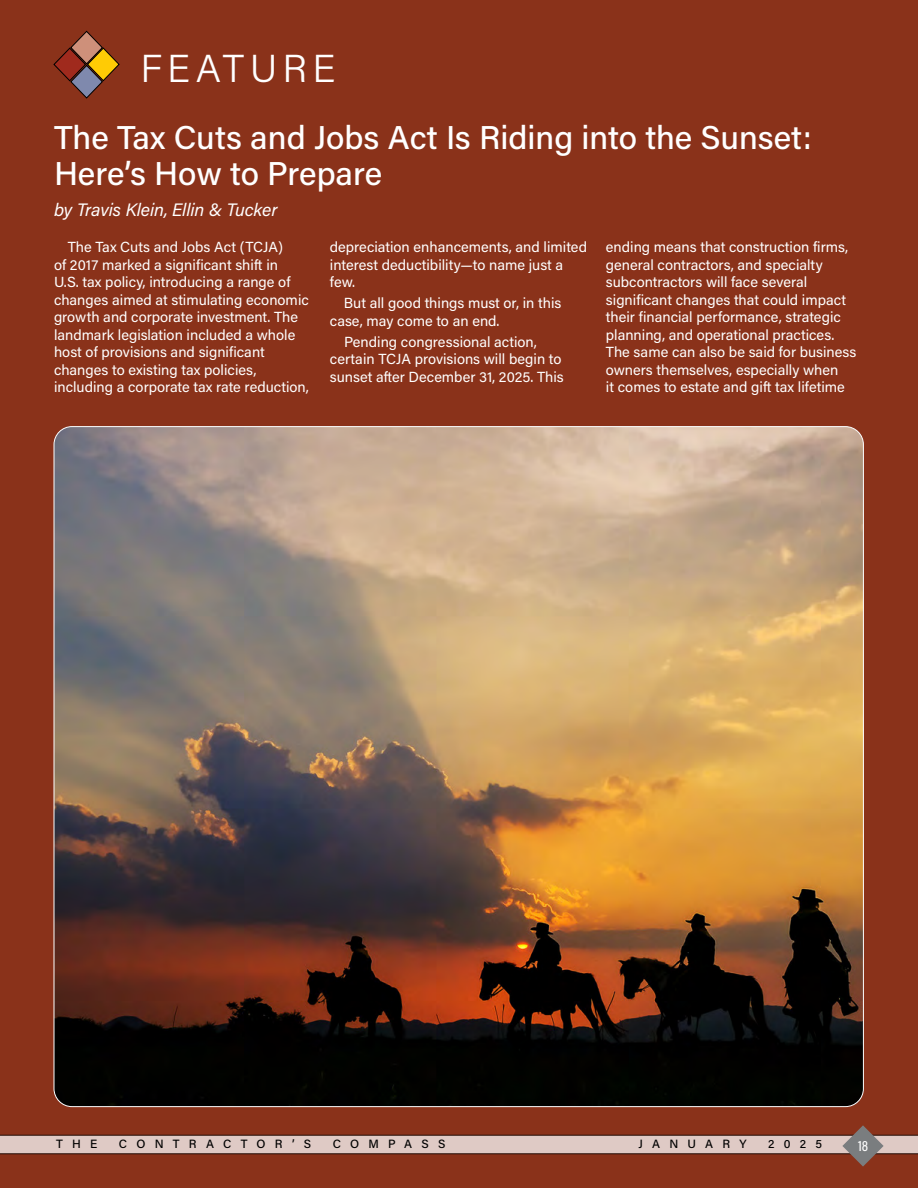
<style>
.page{position:relative;width:918px;height:1188px;background:#8a321a}
.page>*{position:absolute;margin:0;border:0;box-sizing:border-box;transform-origin:0 0}
.t1{font:300 39px "Acumin Pro";letter-spacing:.135em;color:#fff}
.t2{font:500 33px/36px "Acumin Pro";color:#fff}
.t3{font:italic 18px "Acumin Pro";letter-spacing:-.005em;color:#fff}
.t4{font:500 15px "Acumin Pro Cond";color:#fff}
.t5{font:14.55px/17.5px "Acumin Pro";color:#fff}
.t6{font:500 12px "Acumin Pro";letter-spacing:.77em;color:#000}
</style>
<div class="page">
<svg style="left:0;top:1125px;width:918px;height:42px"></svg>
<svg style="left:71px;top:31px;width:31px;height:33px"></svg>
<div style="left:71px;top:31px;width:31px;height:33px;border:1px solid #000;border-radius:50%"></div>
<svg style="left:54px;top:48px;width:31px;height:33px"></svg>
<div style="left:54px;top:48px;width:31px;height:33px;border:1px solid #000;border-radius:50%"></div>
<svg style="left:71px;top:65px;width:31px;height:33px"></svg>
<div style="left:71px;top:65px;width:31px;height:33px;border:1px solid #000;border-radius:50%"></div>
<svg style="left:88px;top:48px;width:31px;height:33px"></svg>
<div style="left:88px;top:48px;width:31px;height:33px;border:1px solid #000;border-radius:50%"></div>
<img style="left:54px;top:427px;width:809px;height:680px">
<h1 class="t1" style="left:140px;top:41px;width:197px">FEATURE</h1>
<h2 class="t2" style="left:54px;top:118px;width:759px">The Tax Cuts and Jobs Act Is Riding into the Sunset:<br>Here’s How to Prepare</h2>
<p class="t3" style="left:54px;top:197px;width:225px">by Travis Klein, Ellin &amp; Tucker</p>
<p class="t5" style="left:54px;top:238px;width:256px;text-indent:14px">The Tax Cuts and Jobs Act (TCJA)<br>of 2017 marked a significant shift in<br>U.S. tax policy, introducing a range of changes aimed at stimulating economic growth and corporate investment. The landmark legislation included a whole host of provisions and significant changes to existing tax policies, including a corporate tax rate reduction,</p>
<p class="t5" style="left:330px;top:238px;width:259px">depreciation enhancements, and limited interest deductibility—to name just a few.</p>
<p class="t5" style="left:606px;top:238px;width:252px">ending means that construction firms, general contractors, and specialty subcontractors will face several significant changes that could impact their financial performance, strategic planning, and operational practices.<br>The same can also be said for business owners themselves, especially when<br>it comes to estate and gift tax lifetime</p>
<p class="t5" style="left:330px;top:294px;width:233px;text-indent:14px">But all good things must or, in this case, may come to an end.</p>
<p class="t5" style="left:330px;top:332px;width:235px;text-indent:14px">Pending congressional action, certain TCJA provisions will begin to sunset after December 31, 2025. This</p>
<p class="t6" style="left:56px;top:1135px;width:43px">THE</p>
<p class="t6" style="left:119px;top:1135px;width:194px">CONTRACTOR’S</p>
<p class="t6" style="left:333px;top:1135px;width:114px">COMPASS</p>
<p class="t6" style="left:639px;top:1135px;width:110px">JANUARY</p>
<p class="t6" style="left:768px;top:1135px;width:55px">2025</p>
<p class="t4" style="left:858px;top:1136px;width:12px">18</p>
</div>
